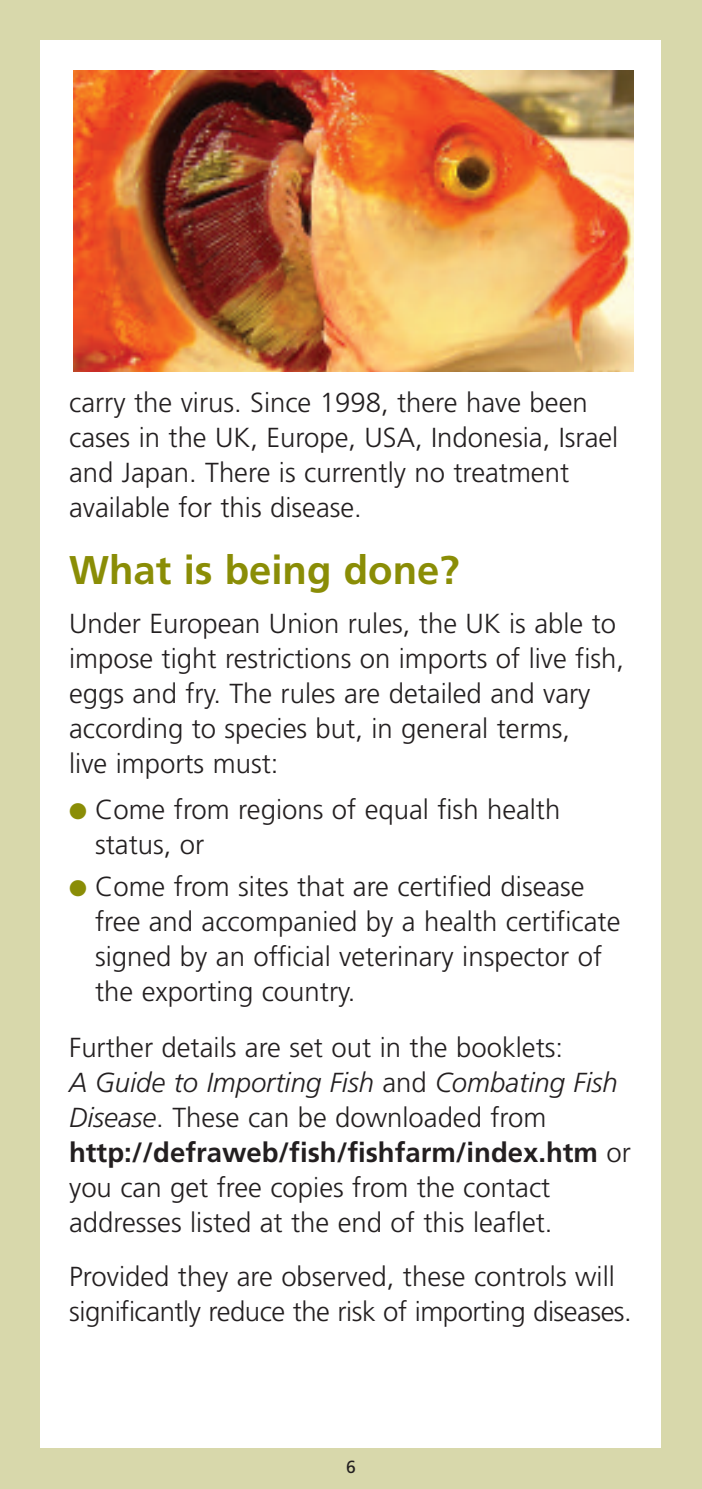
<style>
.page{position:relative;width:702px;height:1489px;background:#fff}
.page>*{position:absolute;margin:0;border:0;box-sizing:border-box;transform-origin:0 0}
.t1{font:700 40px "Frutiger";color:#8a8d06}
.t2{font:300 27.5px/35px "Frutiger";color:#231f20}
.t3{font:17.5px "Frutiger";color:#231f20}
.s1{color:#8a8d06}
.s2{font-style:italic}
.s3{font-weight:700}
</style>
<div class="page">
<div style="left:0;top:0;width:702px;height:1488px;background:#d8d8ab"></div>
<div style="left:41px;top:41px;width:620px;height:1406px;background:#fff"></div>
<img style="left:74px;top:71px;width:559px;height:300px">
<p class="t2" style="left:69px;top:387px;width:550px">carry the virus. Since 1998, there have been cases in the UK, Europe, USA, Indonesia, Israel and Japan. There is currently no treatment available for this disease.</p>
<h1 class="t1" style="left:69px;top:553px;width:392px">What is being done?</h1>
<p class="t2" style="left:69px;top:608px;width:556px">Under European Union rules, the UK is able to impose tight restrictions on imports of live fish, eggs and fry. The rules are detailed and vary according to species but, in general terms,<br>live imports must:</p>
<p class="t2" style="left:95px;top:793px;width:467px;text-indent:-26px"><span class="s1">●</span> Come from regions of equal fish health status, or</p>
<p class="t2" style="left:95px;top:870px;width:527px;text-indent:-26px"><span class="s1">●</span> Come from sites that are certified disease free and accompanied by a health certificate signed by an official veterinary inspector of the exporting country.</p>
<p class="t2" style="left:69px;top:1032px;width:563px">Further details are set out in the booklets:<br><span class="s2">A Guide to Importing Fish</span> and <span class="s2">Combating Fish Disease</span>. These can be downloaded from <span class="s3">http://defraweb/fish/fishfarm/index.htm</span> or you can get free copies from the contact addresses listed at the end of this leaflet.</p>
<p class="t2" style="left:69px;top:1260px;width:564px">Provided they are observed, these controls will significantly reduce the risk of importing diseases.</p>
<p class="t3" style="left:346px;top:1459px;width:11px">6</p>
</div>
